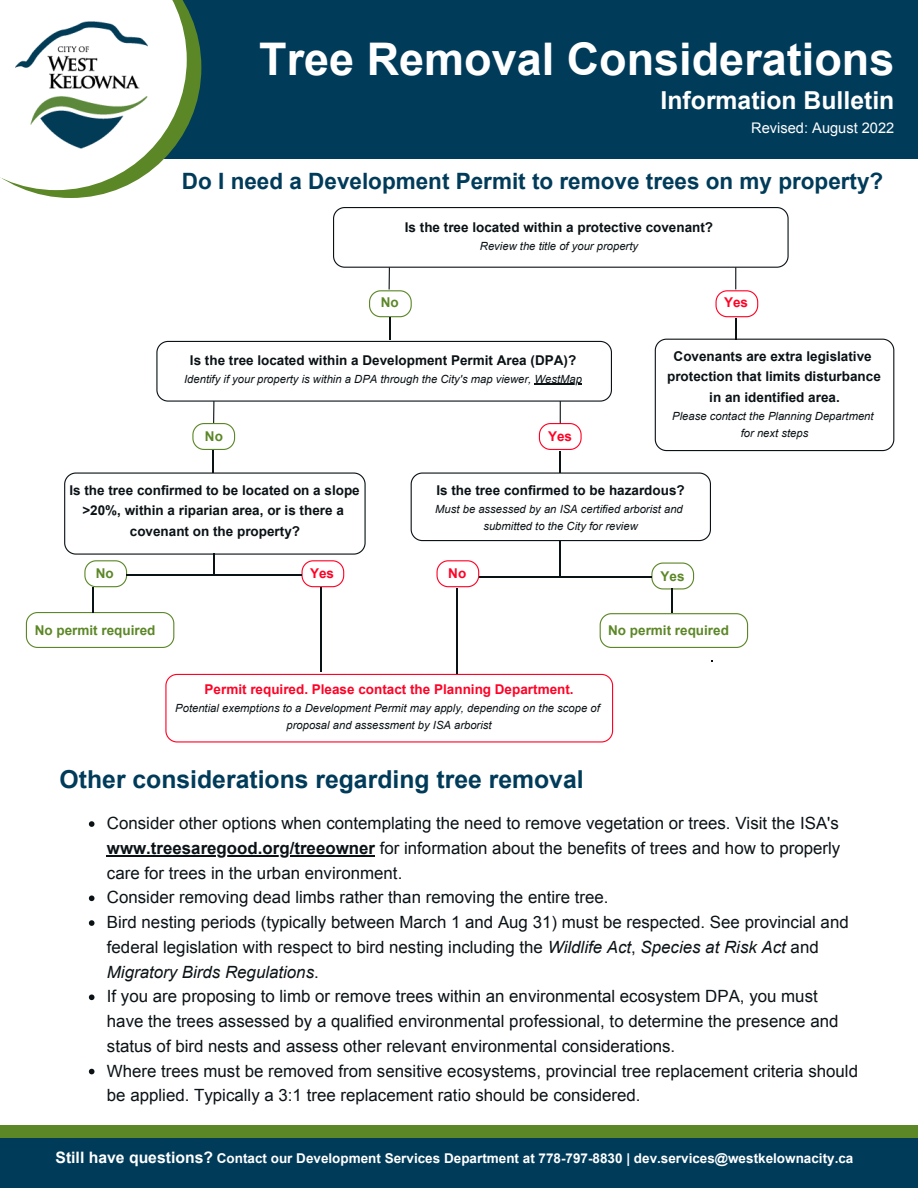
<style>
.page{position:relative;width:918px;height:1188px;background:#fff}
.page>*{position:absolute;margin:0;border:0;box-sizing:border-box;transform-origin:0 0}
.t1{font:700 45px "Arial";color:#fff}
.t2{font:700 24.75px "Arial";color:#003b5a}
.t3{font:700 24.75px "Arial";color:#fff}
.t4{font:700 22.5px "Arial";color:#003b5a}
.t5{font:16.8px/24.8px "Arial";color:#0b1216}
.t6{font:14.7px "Arial";color:#fff}
.t7{font:700 13.5px/20.2px "Arial";color:#0b1216;text-align:center}
.t8{font:700 13.5px "Arial";color:#fff}
.t9{font:700 13.5px "Arial";color:#ff0326}
.t10{font:700 13.5px "Arial";color:#5c8727}
.t11{font:italic 11.25px/16.8px "Arial";color:#0b1216;text-align:center}
.s1{font-weight:700}
.s2{font-style:italic}
.s3{font-size:15.75px}
</style>
<div class="page">
<div style="left:0;top:0;width:918px;height:159px;background:#003b5a"></div>
<svg style="left:0;top:0;width:201px;height:198px"></svg>
<img style="left:16px;top:21px;width:131px;height:127px">
<svg style="left:165px;top:674px;width:448px;height:68px"></svg>
<hr style="left:321px;top:587px;width:1px;height:85px;background:#0b1216">
<hr style="left:457px;top:588px;width:1px;height:86px;background:#0b1216">
<svg style="left:89px;top:821px;width:5px;height:6px"></svg>
<hr style="left:107px;top:855px;width:268px;height:1px;background:#0b1216">
<svg style="left:89px;top:896px;width:5px;height:5px"></svg>
<svg style="left:89px;top:920px;width:5px;height:6px"></svg>
<svg style="left:89px;top:994px;width:5px;height:6px"></svg>
<svg style="left:89px;top:1069px;width:5px;height:5px"></svg>
<div style="left:0;top:1125px;width:918px;height:13px;background:#5c8727"></div>
<div style="left:0;top:1138px;width:918px;height:50px;background:#003b5a"></div>
<svg style="left:26px;top:207px;width:868px;height:441px"></svg>
<h1 class="t1" style="left:259px;top:30px;width:637px">Tree Removal Considerations</h1>
<h2 class="t3" style="left:661px;top:84px;width:235px">Information Bulletin</h2>
<p class="t6" style="left:751px;top:118px;width:145px">Revised: August 2022</p>
<h3 class="t4" style="left:182px;top:166px;width:703px">Do I need a Development Permit to remove trees on my property?</h3>
<p class="t7" style="left:405px;top:217px;width:310px">Is the tree located within a protective covenant?</p>
<p class="t11" style="left:480px;top:238px;width:160px">Review the title of your property</p>
<p class="t10" style="left:381px;top:293px;width:19px">No</p>
<p class="t9" style="left:724px;top:293px;width:26px">Yes</p>
<p class="t7" style="left:190px;top:350px;width:388px">Is the tree located within a Development Permit Area (DPA)?</p>
<p class="t11" style="left:184px;top:370px;width:399px">Identify if your property is within a DPA through the City's map viewer, WestMap</p>
<p class="t10" style="left:205px;top:427px;width:19px">No</p>
<p class="t9" style="left:548px;top:427px;width:26px">Yes</p>
<p class="t7" style="left:667px;top:347px;width:215px">Covenants are extra legislative protection that limits disturbance in an identified area.</p>
<p class="t11" style="left:672px;top:407px;width:203px">Please contact the Planning Department for next steps</p>
<p class="t7" style="left:69px;top:481px;width:292px">Is the tree confirmed to be located on a slope &gt;20%, within a riparian area, or is there a covenant on the property?</p>
<p class="t7" style="left:436px;top:481px;width:250px">Is the tree confirmed to be hazardous?</p>
<p class="t11" style="left:435px;top:501px;width:249px">Must be assessed by an ISA certified arborist and submitted to the City for review</p>
<p class="t9" style="left:448px;top:565px;width:19px">No</p>
<p class="t10" style="left:661px;top:567px;width:26px">Yes</p>
<p class="t10" style="left:96px;top:565px;width:19px">No</p>
<p class="t9" style="left:310px;top:565px;width:26px">Yes</p>
<p class="t10" style="left:35px;top:621px;width:122px">No permit required</p>
<p class="t10" style="left:608px;top:621px;width:122px">No permit required</p>
<p class="t9" style="left:205px;top:680px;width:371px">Permit required. Please contact the Planning Department.</p>
<p class="t11" style="left:175px;top:700px;width:426px">Potential exemptions to a Development Permit may apply, depending on the scope of proposal and assessment by ISA arborist</p>
<h2 class="t2" style="left:60px;top:762px;width:526px">Other considerations regarding tree removal</h2>
<p class="t5" style="left:107px;top:811px;width:753px">Consider other options when contemplating the need to remove vegetation or trees. Visit the ISA's <span class="s1">www.treesaregood.org/treeowner</span> for information about the benefits of trees and how to properly care for trees in the urban environment.<br>Consider removing dead limbs rather than removing the entire tree.<br>Bird nesting periods (typically between March 1 and Aug 31) must be respected. See provincial and federal legislation with respect to bird nesting including the <span class="s2">Wildlife Act</span>, <span class="s2">Species at Risk Act</span> and <span class="s2">Migratory Birds Regulations</span>.<br>If you are proposing to limb or remove trees within an environmental ecosystem DPA, you must have the trees assessed by a qualified environmental professional, to determine the presence and status of bird nests and assess other relevant environmental considerations.<br>Where trees must be removed from sensitive ecosystems, provincial tree replacement criteria should be applied. Typically a 3:1 tree replacement ratio should be considered.</p>
<p class="t8" style="left:56px;top:1150px;width:799px"><span class="s3">Still have questions?</span> Contact our Development Services Department at 778-797-8830 | dev.services@westkelownacity.ca</p>
</div>
